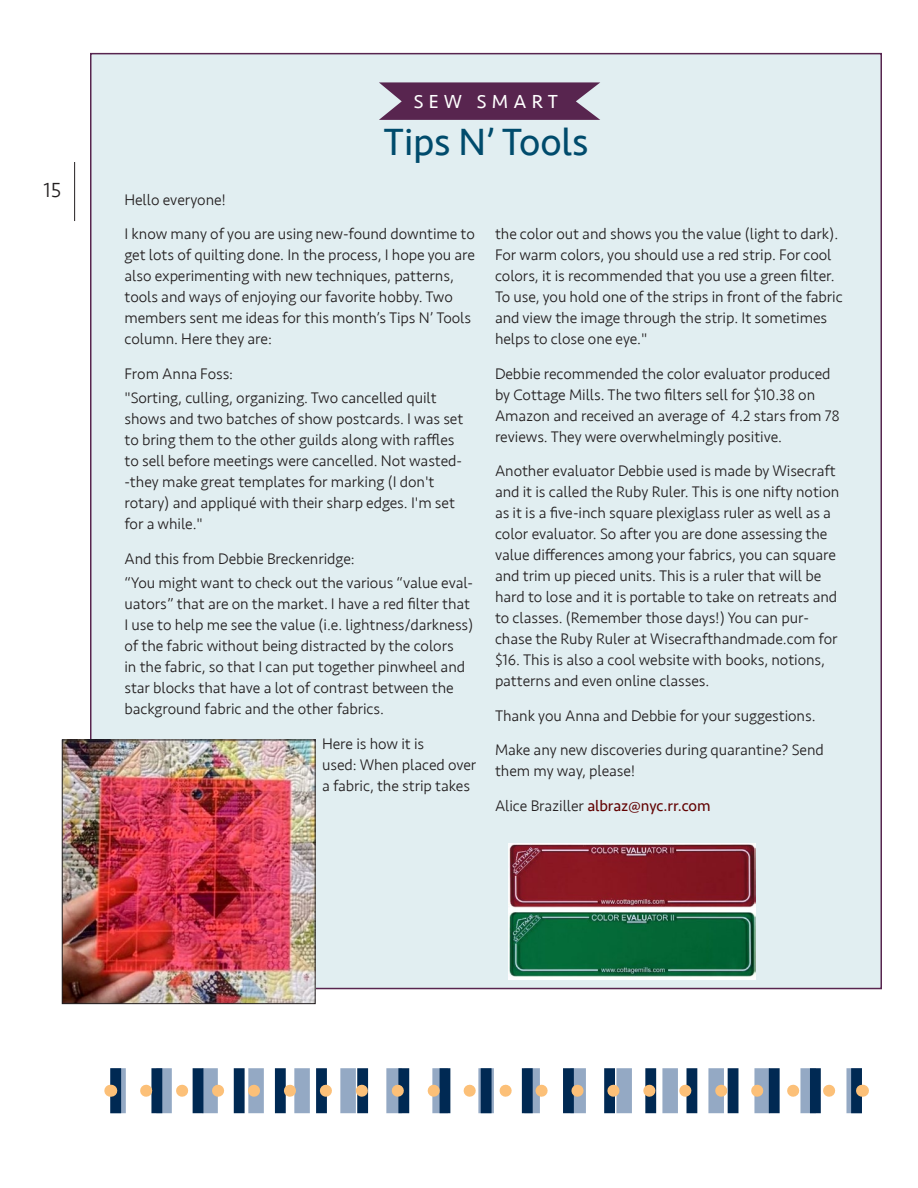
<style>
.page{position:relative;width:918px;height:1188px;background:#fff}
.page>*{position:absolute;margin:0;border:0;box-sizing:border-box;transform-origin:0 0}
.t1{font:39px "Seravek";letter-spacing:-.005em;color:#004b6c}
.t2{font:300 21px "Seravek";color:#231f20}
.t3{font:19.35px "Seravek";letter-spacing:.27em;color:#fff}
.ColumnText___space_a{font:300 15.75px/21px "Seravek";letter-spacing:-.005em;color:#231f20}
.ColumnText___space_a-2{font:15.75px "Seravek";letter-spacing:-.005em;color:#620202}
.s1{font-weight:300;color:#231f20}
</style>
<div class="page">
<hr style="left:74px;top:162px;width:1px;height:59px;background:#231f20">
<div style="left:89px;top:52px;width:793px;height:938px;background:#e1eef1"></div>
<svg style="left:379px;top:82px;width:221px;height:38px;background:#683c62"></svg>
<img style="left:64px;top:742px;width:249px;height:260px">
<div style="left:62px;top:740px;width:253px;height:264px;border:1px solid #231f20"></div>
<img style="left:509px;top:843px;width:246px;height:136px">
<svg style="left:110px;top:1068px;width:753px;height:45px"></svg>
<h2 class="t2" style="left:44px;top:178px;width:19px">15</h2>
<p class="t3" style="left:414px;top:87px;width:146px">SEW SMART</p>
<p class="t1" style="left:384px;top:111px;width:206px">Tips N’ Tools</p>
<p class="ColumnText___space_a" style="left:124px;top:189px;width:103px">Hello everyone!</p>
<p class="ColumnText___space_a" style="left:124px;top:224px;width:352px">I know many of you are using new-found downtime to get lots of quilting done. In the process, I hope you are also experimenting with new techniques, patterns, tools and ways of enjoying our favorite hobby. Two members sent me ideas for this month’s Tips N’ Tools column. Here they are:</p>
<p class="ColumnText___space_a" style="left:124px;top:363px;width:110px">From Anna Foss:</p>
<p class="ColumnText___space_a" style="left:124px;top:388px;width:340px">"Sorting, culling, organizing. Two cancelled quilt shows and two batches of show postcards. I was set to bring them to the other guilds along with raffles to sell before meetings were cancelled. Not wasted--they make great templates for marking (I don't rotary) and appliqué with their sharp edges. I'm set for a while."</p>
<p class="ColumnText___space_a" style="left:124px;top:548px;width:232px">And this from Debbie Breckenridge:</p>
<p class="ColumnText___space_a" style="left:124px;top:573px;width:350px">“You might want to check out the various “value eval&shy;uators” that are on the market. I have a red filter that I use to help me see the value (i.e. lightness/darkness) of the fabric without being distracted by the colors<br>in the fabric, so that I can put together pinwheel and star blocks that have a lot of contrast between the background fabric and the other fabrics.</p>
<p class="ColumnText___space_a" style="left:322px;top:733px;width:156px">Here is how it is<br>used: When placed over a fabric, the strip takes</p>
<p class="ColumnText___space_a" style="left:495px;top:224px;width:349px">the color out and shows you the value (light to dark).<br>For warm colors, you should use a red strip. For cool colors, it is recommended that you use a green filter.<br>To use, you hold one of the strips in front of the fabric and view the image through the strip. It sometimes helps to close one eye."</p>
<p class="ColumnText___space_a" style="left:495px;top:363px;width:347px">Debbie recommended the color evaluator produced by Cottage Mills. The two filters sell for $10.38 on Amazon and received an average of 4.2 stars from 78 reviews. They were overwhelmingly positive.</p>
<p class="ColumnText___space_a" style="left:495px;top:461px;width:346px">Another evaluator Debbie used is made by Wisecraft and it is called the Ruby Ruler. This is one nifty notion as it is a five-inch square plexiglass ruler as well as a color evaluator. So after you are done assessing the value differences among your fabrics, you can square and trim up pieced units. This is a ruler that will be hard to lose and it is portable to take on retreats and to classes. (Remember those days!) You can pur&shy;chase the Ruby Ruler at Wisecrafthandmade.com for $16. This is also a cool website with books, notions, patterns and even online classes.</p>
<p class="ColumnText___space_a" style="left:495px;top:705px;width:322px">Thank you Anna and Debbie for your suggestions.</p>
<p class="ColumnText___space_a" style="left:495px;top:740px;width:330px">Make any new discoveries during quarantine? Send them my way, please!</p>
<p class="ColumnText___space_a-2" style="left:495px;top:793px;width:217px"><span class="s1">Alice Braziller</span> albraz@nyc.rr.com</p>
</div>
